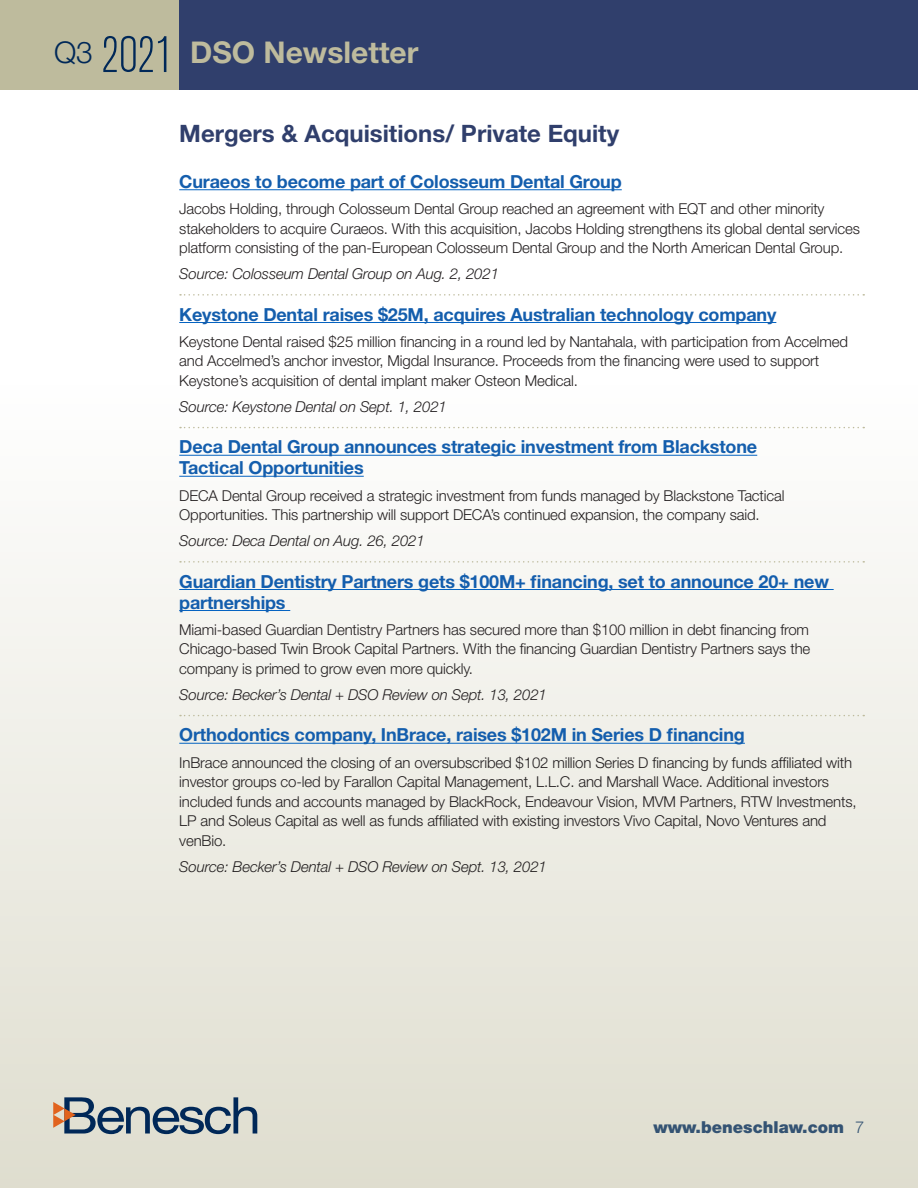
<style>
.page{position:relative;width:918px;height:1188px;background:#fff}
.page>*{position:absolute;margin:0;border:0;box-sizing:border-box;transform-origin:0 0}
.t1{font:700 30px "Helvetica Neue";color:#bebb9d}
.SectionHead_NoRule{font:700 24px "Helvetica Neue";color:#303f6c}
.BoldSubhead_RuleAbov{font:700 18px/21px "Helvetica Neue";letter-spacing:-.01em;color:#145ead}
.BoldSubhead_Hyperlin{font:700 18px "Helvetica Neue";letter-spacing:-.01em;color:#145ead}
.t2{font:900 16.5px "Helvetica Neue";color:#345373}
.Text{font:300 15px/19.5px "Helvetica Neue";letter-spacing:-.01em;color:#231f20}
.Source_Italic{font:italic 300 15px "Helvetica Neue";letter-spacing:-.01em;color:#231f20}
.s1{font-weight:300;color:#002858}
.s2{font-family:"Akzidenz Grotesk BE";font-weight:300;font-stretch:condensed;font-size:51px;color:#002858}
.s3{font-weight:300}
</style>
<div class="page">
<div style="left:0;top:381px;width:918px;height:807px;background:linear-gradient(to bottom,#fefefe,#dfddcf)"></div>
<div style="left:0;top:0;width:186px;height:90px;background:#bebb9d"></div>
<div style="left:179px;top:0;width:739px;height:90px;background:#303f6c"></div>
<svg style="left:53px;top:1097px;width:204px;height:37px;background:#97a0a5"></svg>
<hr style="left:179px;top:189px;width:443px;height:1px;background:#0563c1">
<svg style="left:180px;top:294px;width:684px;height:2px"></svg>
<hr style="left:179px;top:322px;width:597px;height:1px;background:#0563c1">
<svg style="left:180px;top:427px;width:684px;height:1px"></svg>
<hr style="left:179px;top:455px;width:578px;height:1px;background:#0563c1">
<hr style="left:179px;top:476px;width:185px;height:1px;background:#0563c1">
<svg style="left:180px;top:561px;width:684px;height:2px"></svg>
<hr style="left:179px;top:589px;width:655px;height:1px;background:#0563c1">
<hr style="left:179px;top:610px;width:111px;height:1px;background:#0563c1">
<svg style="left:180px;top:715px;width:684px;height:1px"></svg>
<hr style="left:179px;top:743px;width:566px;height:1px;background:#0563c1">
<p class="t1" style="left:54px;top:34px;width:366px"><span class="s1">Q3</span> <span class="s2">2021</span> DSO Newsletter</p>
<p class="SectionHead_NoRule" style="left:179px;top:119px;width:441px">Mergers &amp; Acquisitions/ Private Equity</p>
<p class="BoldSubhead_Hyperlin" style="left:179px;top:170px;width:444px">Curaeos to become part of Colosseum Dental Group</p>
<p class="Text" style="left:179px;top:199px;width:682px">Jacobs Holding, through Colosseum Dental Group reached an agreement with EQT and other minority stakeholders to acquire Curaeos. With this acquisition, Jacobs Holding strengthens its global dental services platform consisting of the pan-European Colosseum Dental Group and the North American Dental Group.</p>
<p class="Source_Italic" style="left:179px;top:265px;width:321px">Source: Colosseum Dental Group on Aug. 2, 2021</p>
<p class="BoldSubhead_RuleAbov" style="left:179px;top:303px;width:599px">Keystone Dental raises $25M, acquires Australian technology company</p>
<p class="Text" style="left:179px;top:332px;width:670px">Keystone Dental raised $25 million financing in a round led by Nantahala, with participation from Accelmed and Accelmed’s anchor investor, Migdal Insurance. Proceeds from the financing were used to support<br>Keystone’s acquisition of dental implant maker Osteon Medical.</p>
<p class="Source_Italic" style="left:179px;top:398px;width:269px">Source: Keystone Dental on Sept. 1, 2021</p>
<p class="BoldSubhead_RuleAbov" style="left:179px;top:436px;width:579px">Deca Dental Group announces strategic investment from Blackstone<br>Tactical Opportunities</p>
<p class="Text" style="left:179px;top:485px;width:607px">DECA Dental Group received a strategic investment from funds managed by Blackstone Tactical<br>Opportunities. This partnership will support DECA’s continued expansion, the company said.</p>
<p class="Source_Italic" style="left:179px;top:532px;width:247px">Source: Deca Dental on Aug. 26, 2021</p>
<p class="BoldSubhead_RuleAbov" style="left:179px;top:570px;width:651px">Guardian Dentistry Partners gets $100M+ financing, set to announce 20+ new partnerships</p>
<p class="Text" style="left:179px;top:620px;width:633px;text-align:justify">Miami-based Guardian Dentistry Partners has secured more than $100 million in debt financing from Chicago-based Twin Brook Capital Partners. With the financing Guardian Dentistry Partners says the company is primed to grow even more quickly.</p>
<p class="Source_Italic" style="left:179px;top:686px;width:369px">Source: Becker’s Dental + DSO Review on Sept. 13, 2021</p>
<p class="BoldSubhead_RuleAbov" style="left:179px;top:724px;width:567px">Orthodontics company, InBrace, raises $102M in Series D financing</p>
<p class="Text" style="left:179px;top:752px;width:679px">InBrace announced the closing of an oversubscribed $102 million Series D financing by funds affiliated with investor groups co-led by Farallon Capital Management, L.L.C. and Marshall Wace. Additional investors included funds and accounts managed by BlackRock, Endeavour Vision, MVM Partners, RTW Investments, LP and Soleus Capital as well as funds affiliated with existing investors Vivo Capital, Novo Ventures and venBio.</p>
<p class="Source_Italic" style="left:179px;top:858px;width:369px">Source: Becker’s Dental + DSO Review on Sept. 13, 2021</p>
<p class="t2" style="left:653px;top:1117px;width:212px">www.beneschlaw.com <span class="s3">7</span></p>
</div>
